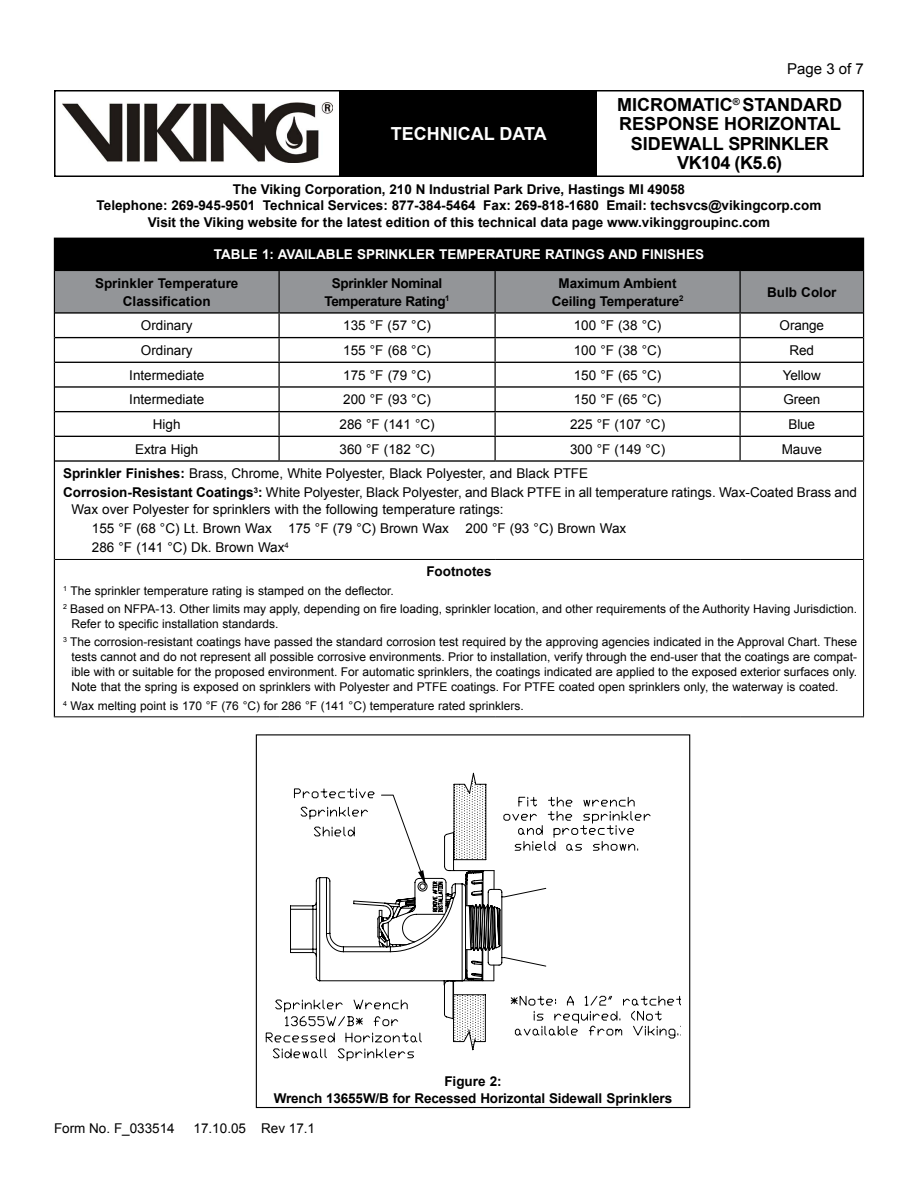
<style>
.page{position:relative;width:918px;height:1188px;background:#fff}
.page>*{position:absolute;margin:0;border:0;box-sizing:border-box;transform-origin:0 0}
.t1{font:700 18px/19.5px "Arial";color:#000;text-align:center}
.t2{font:700 18px "Arial";color:#fff}
.t3{font:15px "Arial";color:#000}
.t4{font:13.5px/19.4px "Arial";color:#000}
.t5{font:700 13.5px/17.9px "Arial";color:#000;text-align:center}
.t6{font:700 13.5px "Arial";color:#fff}
.t7{font:12px/18.3px "Arial";color:#000}
.s1{font-weight:700}
</style>
<div class="page">
<div style="left:54px;top:90px;width:810px;height:87px;border:2px solid #000"></div>
<div style="left:340px;top:91px;width:257px;height:85px;background:#000"></div>
<img style="left:63px;top:102px;width:269px;height:60px">
<div style="left:54px;top:238px;width:810px;height:32px;background:#000"></div>
<hr style="left:55px;top:460px;width:224px;height:2px;background:#000">
<hr style="left:279px;top:460px;width:216px;height:2px;background:#000">
<hr style="left:495px;top:460px;width:245px;height:2px;background:#000">
<hr style="left:740px;top:460px;width:124px;height:2px;background:#000">
<hr style="left:55px;top:559px;width:224px;height:1px;background:#000">
<hr style="left:279px;top:559px;width:216px;height:1px;background:#000">
<hr style="left:495px;top:559px;width:245px;height:1px;background:#000">
<hr style="left:740px;top:559px;width:123px;height:1px;background:#000">
<hr style="left:54px;top:461px;width:1px;height:98px;background:#000">
<hr style="left:54px;top:559px;width:1px;height:157px;background:#000">
<hr style="left:863px;top:462px;width:1px;height:97px;background:#000">
<hr style="left:863px;top:559px;width:1px;height:157px;background:#000">
<hr style="left:54px;top:716px;width:225px;height:1px;background:#000">
<hr style="left:279px;top:716px;width:216px;height:1px;background:#000">
<hr style="left:495px;top:716px;width:245px;height:1px;background:#000">
<hr style="left:740px;top:716px;width:124px;height:1px;background:#000">
<svg style="left:54px;top:270px;width:810px;height:191px"></svg>
<svg style="left:294px;top:789px;width:193px;height:8px"></svg>
<svg style="left:273px;top:797px;width:408px;height:264px"></svg>
<h1 class="t2" style="left:391px;top:121px;width:13px">TEC</h1>
<h1 class="t2" style="left:427px;top:121px;width:25px">HNICAL</h1>
<h1 class="t2" style="left:499px;top:121px;width:13px">DATA</h1>
<p class="t3" style="left:787px;top:59px;width:78px">Page 3 of 7</p>
<h1 class="t1" style="left:617px;top:95px;width:227px">micromatic<sup>®</sup> Standard response Horizontal<br>Sidewall sprinkler<br>VK104 (K5.6)</h1>
<p class="t5" style="left:97px;top:182px;width:726px;line-height:16.2px">The Viking Corporation, 210 N Industrial Park Drive, Hastings MI 49058<br>Telephone: 269-945-9501 Technical Services: 877-384-5464 Fax: 269-818-1680 Email: techsvcs@vikingcorp.com<br>Visit the Viking website for the latest edition of this technical data page www.vikinggroupinc.com</p>
<p class="t6" style="left:214px;top:246px;width:90px">TABLE 1: AVAILA</p>
<p class="t6" style="left:326px;top:246px;width:50px">BLE SPRINKLER</p>
<p class="t6" style="left:439px;top:246px;width:11px">TEMPERAT</p>
<p class="t6" style="left:512px;top:246px;width:42px">URE RATIN</p>
<p class="t6" style="left:585px;top:246px;width:34px">GS AND</p>
<p class="t6" style="left:642px;top:246px;width:64px">FINISHES</p>
<p class="t5" style="left:95px;top:274px;width:145px">Sprinkler Temperature<br>Classification</p>
<p class="t5" style="left:324px;top:274px;width:127px">Sprinkler Nominal<br>Temperature Rating<sup>1</sup></p>
<p class="t5" style="left:552px;top:274px;width:133px">Maximum Ambient<br>Ceiling Temperature<sup>2</sup></p>
<p class="t5" style="left:767px;top:283px;width:71px">Bulb Color</p>
<p class="t4" style="left:141px;top:316px;width:53px">Ordinary</p>
<p class="t4" style="left:343px;top:316px;width:89px">135 °F (57 °C)</p>
<p class="t4" style="left:574px;top:316px;width:89px">100 °F (38 °C)</p>
<p class="t4" style="left:780px;top:316px;width:46px">Orange</p>
<p class="t4" style="left:141px;top:341px;width:53px">Ordinary</p>
<p class="t4" style="left:343px;top:341px;width:89px">155 °F (68 °C)</p>
<p class="t4" style="left:574px;top:341px;width:89px">100 °F (38 °C)</p>
<p class="t4" style="left:790px;top:341px;width:26px">Red</p>
<p class="t4" style="left:129px;top:365px;width:77px">Intermediate</p>
<p class="t4" style="left:343px;top:365px;width:89px">175 °F (79 °C)</p>
<p class="t4" style="left:574px;top:365px;width:89px">150 °F (65 °C)</p>
<p class="t4" style="left:783px;top:365px;width:39px">Yellow</p>
<p class="t4" style="left:129px;top:390px;width:77px">Intermediate</p>
<p class="t4" style="left:343px;top:390px;width:89px">200 °F (93 °C)</p>
<p class="t4" style="left:574px;top:390px;width:89px">150 °F (65 °C)</p>
<p class="t4" style="left:783px;top:390px;width:38px">Green</p>
<p class="t4" style="left:153px;top:415px;width:29px">High</p>
<p class="t4" style="left:340px;top:415px;width:97px">286 °F (141 °C)</p>
<p class="t4" style="left:570px;top:415px;width:97px">225 °F (107 °C)</p>
<p class="t4" style="left:789px;top:415px;width:28px">Blue</p>
<p class="t4" style="left:135px;top:439px;width:65px">Extra High</p>
<p class="t4" style="left:340px;top:439px;width:97px">360 °F (182 °C)</p>
<p class="t4" style="left:570px;top:439px;width:97px">300 °F (149 °C)</p>
<p class="t4" style="left:782px;top:439px;width:41px">Mauve</p>
<p class="t4" style="left:63px;top:464px;width:796px"><span class="s1">Sprinkler Finishes:</span> Brass, Chrome, White Polyester, Black Polyester, and Black PTFE<br><span class="s1">Corrosion-Resistant Coatings</span><sup>3</sup><span class="s1">:</span> White Polyester, Black Polyester, and Black PTFE in all temperature ratings. Wax-Coated Brass and</p>
<p class="t4" style="left:92px;top:499px;width:536px;text-indent:-20px">Wax over Polyester for sprinklers with the following temperature ratings:<br>155 °F (68 °C) Lt. Brown Wax 175 °F (79 °C) Brown Wax 200 °F (93 °C) Brown Wax<br>286 °F (141 °C) Dk. Brown Wax<sup>4</sup></p>
<p class="t5" style="left:426px;top:563px;width:67px">Footnotes</p>
<p class="t7" style="left:63px;top:582px;width:796px"><sup>1</sup> The sprinkler temperature rating is stamped on the deflector.<br><sup>2</sup> Based on NFPA-13. Other limits may apply, depending on fire loading, sprinkler location, and other requirements of the Authority Having Jurisdiction.</p>
<p class="t7" style="left:63px;top:615px;width:796px;text-indent:9px">Refer to specific installation standards.<br><sup>3</sup> The corrosion-resistant coatings have passed the standard corrosion test required by the approving agencies indicated in the Approval Chart. These</p>
<p class="t7" style="left:72px;top:650px;width:787px;line-height:15px;text-align:justify">tests cannot and do not represent all possible corrosive environments. Prior to installation, verify through the end-user that the coatings are compat&shy;ible with or suitable for the proposed environment. For automatic sprinklers, the coatings indicated are applied to the exposed exterior surfaces only.<br>Note that the spring is exposed on sprinklers with Polyester and PTFE coatings. For PTFE coated open sprinklers only, the waterway is coated.</p>
<p class="t7" style="left:63px;top:696px;width:462px"><sup>4</sup> Wax melting point is 170 °F (76 °C) for 286 °F (141 °C) temperature rated sprinklers.</p>
<p class="t5" style="left:274px;top:1073px;width:400px">Figure 2:<br>Wrench 13655W/B for Recessed Horizontal Sidewall Sprinklers</p>
<p class="t4" style="left:54px;top:1118px;width:122px">Form No. F_033514</p>
<p class="t4" style="left:194px;top:1118px;width:123px">17.10.05 Rev 17.1</p>
</div>
